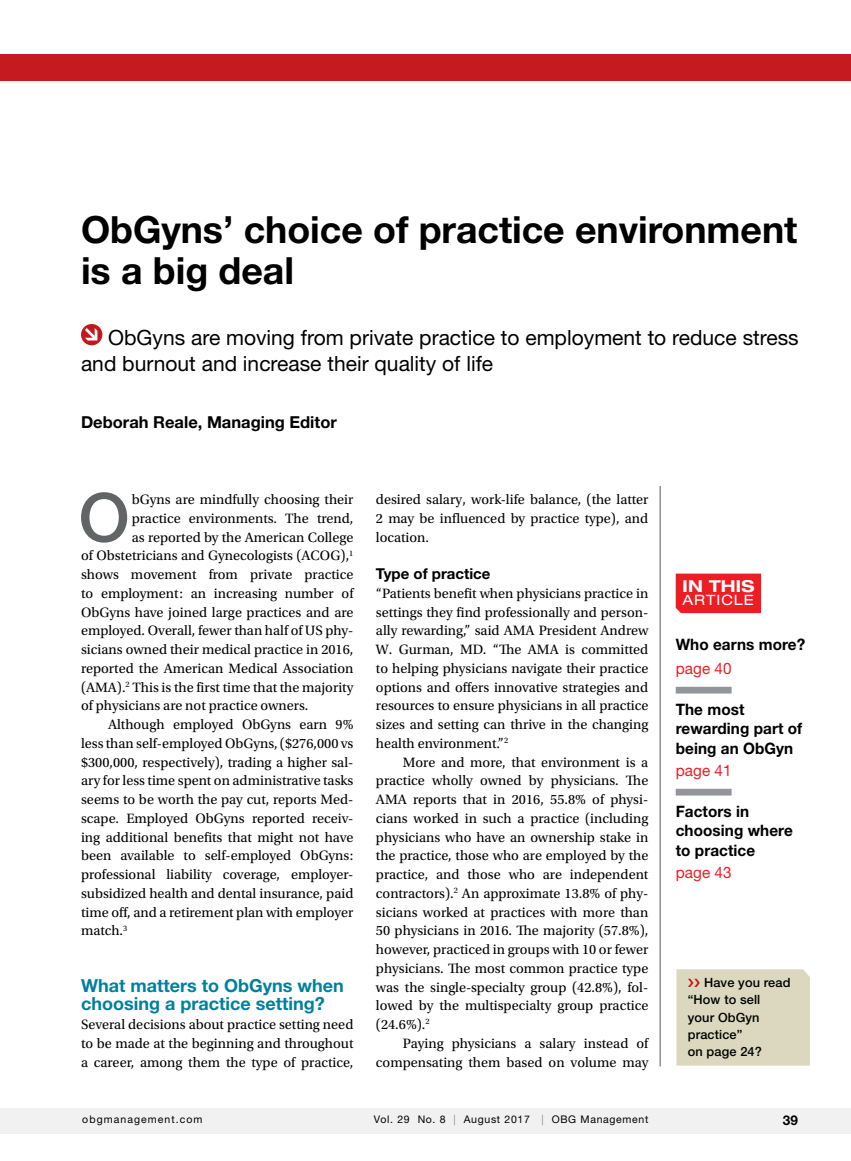
<style>
.page{position:relative;width:851px;height:1161px;background:#fff}
.page>*{position:absolute;margin:0;border:0;box-sizing:border-box;transform-origin:0 0}
.t1{font:500 67.5px "Helvetica Neue LT Std";color:#636466}
.t2{font:700 37.5px/40.5px "Helvetica Neue LT Std";color:#000}
.t3{font:21px/25.5px "Helvetica Neue LT Std";color:#000}
.t4{font:700 18px/18.8px "Helvetica Neue LT Std";color:#00809d}
.t5{font:700 16.5px "Helvetica Neue LT Std";color:#000}
.t6{font:700 expanded 16.5px "Helvetica Neue LT Std";letter-spacing:.015em;color:#fff}
.t7{font:700 15.75px/19.5px "Helvetica Neue LT Std";letter-spacing:.005em;color:#000}
.t8{font:15.75px "Helvetica Neue LT Std";letter-spacing:.005em;color:#ed1d24}
.t9{font:700 15px "Helvetica Neue LT Std";color:#000}
.t10{font:14.25px/18.8px "Utopia Std";color:#000;text-align:justify}
.t11{font:expanded 14.25px "Helvetica Neue LT Std";letter-spacing:.07em;color:#fff}
.t12{font:700 13.5px "Helvetica Neue LT Std";color:#000}
.t13{font:500 12.75px/17.2px "Helvetica Neue LT Std";letter-spacing:.01em;color:#000}
.t14{font:10.5px "Helvetica Neue LT Std";letter-spacing:.065em;color:#000}
.t15{font:10.5px "Helvetica Neue LT Std";letter-spacing:.1em;color:#000}
.s1{color:#939598}
</style>
<div class="page">
<hr style="left:659px;top:486px;width:1px;height:580px;background:#58595b">
<div style="left:0;top:1108px;width:850px;height:26px;background:#f1f1f2"></div>
<div style="left:0;top:54px;width:850px;height:27px;background:#c51a20"></div>
<svg style="left:81px;top:324px;width:21px;height:21px"></svg>
<div style="left:675px;top:574px;width:86px;height:39px;background:#ed1d24"></div>
<div style="left:675px;top:687px;width:56px;height:7px;background:#939598"></div>
<div style="left:675px;top:789px;width:56px;height:7px;background:#939598"></div>
<div style="left:676px;top:969px;width:133px;height:97px;background:#dbd8bf"></div>
<h2 class="t2" style="left:81px;top:209px;width:717px">ObGyns’ choice of practice environment is a big deal</h2>
<h3 class="t3" style="left:81px;top:325px;width:719px;text-indent:27px">ObGyns are moving from private practice to employment to reduce stress and burnout and increase their quality of life</h3>
<p class="t5" style="left:81px;top:412px;width:257px">Deborah Reale, Managing Editor</p>
<h1 class="t1" style="left:78px;top:477px;width:53px">O</h1>
<p class="t10" style="left:132px;top:490px;width:223px">bGyns are mindfully choosing their</p>
<p class="t10" style="left:132px;top:509px;width:223px">practice environments. The trend,</p>
<p class="t10" style="left:132px;top:528px;width:223px">as reported by the American College</p>
<p class="t10" style="left:81px;top:547px;width:274px">of Obstetricians and Gynecologists (ACOG),<sup>1</sup></p>
<p class="t10" style="left:81px;top:565px;width:274px">shows movement from private practice</p>
<p class="t10" style="left:81px;top:584px;width:274px">to employment: an increasing number of</p>
<p class="t10" style="left:81px;top:603px;width:274px">ObGyns have joined large practices and are</p>
<p class="t10" style="left:81px;top:622px;width:274px">employed. Overall, fewer than half of US phy-</p>
<p class="t10" style="left:81px;top:640px;width:274px">sicians owned their medical practice in 2016,</p>
<p class="t10" style="left:81px;top:659px;width:274px">reported the American Medical Association</p>
<p class="t10" style="left:81px;top:678px;width:274px">(AMA).<sup>2</sup> This is the first time that the majority</p>
<p class="t10" style="left:81px;top:697px;width:229px">of physicians are not practice owners.</p>
<p class="t10" style="left:108px;top:715px;width:247px">Although employed ObGyns earn 9%</p>
<p class="t10" style="left:81px;top:734px;width:274px">less than self-employed ObGyns, ($276,000 vs</p>
<p class="t10" style="left:81px;top:753px;width:274px">$300,000, respectively), trading a higher sal-</p>
<p class="t10" style="left:81px;top:772px;width:274px">ary for less time spent on administrative tasks</p>
<p class="t10" style="left:81px;top:790px;width:274px">seems to be worth the pay cut, reports Med-</p>
<p class="t10" style="left:81px;top:809px;width:274px">scape. Employed ObGyns reported receiv-</p>
<p class="t10" style="left:81px;top:828px;width:274px">ing additional benefits that might not have</p>
<p class="t10" style="left:81px;top:847px;width:274px">been available to self-employed ObGyns:</p>
<p class="t10" style="left:81px;top:865px;width:274px">professional liability coverage, employer-</p>
<p class="t10" style="left:81px;top:884px;width:274px">subsidized health and dental insurance, paid</p>
<p class="t10" style="left:81px;top:903px;width:274px">time off, and a retirement plan with employer</p>
<p class="t10" style="left:81px;top:922px;width:48px">match.<sup>3</sup></p>
<p class="t4" style="left:81px;top:975px;width:264px">What matters to ObGyns when choosing a practice setting?</p>
<p class="t10" style="left:81px;top:1015px;width:274px">Several decisions about practice setting need to be made at the beginning and throughout a career, among them the type of practice,</p>
<p class="t10" style="left:376px;top:490px;width:274px">desired salary, work-life balance, (the latter 2 may be influenced by practice type), and location.</p>
<p class="t9" style="left:376px;top:564px;width:116px">Type of practice</p>
<p class="t10" style="left:376px;top:584px;width:274px">“Patients benefit when physicians practice in settings they find professionally and person&shy;ally rewarding,” said AMA President Andrew W. Gurman, MD. “The AMA is committed to helping physicians navigate their practice options and offers innovative strategies and resources to ensure physicians in all practice sizes and setting can thrive in the changing health environment.”<sup>2</sup></p>
<p class="t10" style="left:376px;top:753px;width:274px;text-indent:27px">More and more, that environment is a practice wholly owned by physicians. The AMA reports that in 2016, 55.8% of physi&shy;cians worked in such a practice (including physicians who have an ownership stake in the practice, those who are employed by the practice, and those who are independent contractors).<sup>2</sup> An approximate 13.8% of phy&shy;sicians worked at practices with more than 50 physicians in 2016. The majority (57.8%), however, practiced in groups with 10 or fewer physicians. The most common practice type was the single-specialty group (42.8%), fol&shy;lowed by the multispecialty group practice (24.6%).<sup>2</sup></p>
<p class="t10" style="left:376px;top:1034px;width:274px;text-align:right">Paying physicians a salary instead of compensating them based on volume may</p>
<p class="t6" style="left:682px;top:575px;width:73px">IN THIS</p>
<p class="t11" style="left:682px;top:591px;width:73px">ARTICLE</p>
<p class="t7" style="left:675px;top:634px;width:131px">Who earns more?</p>
<p class="t8" style="left:675px;top:659px;width:57px">page 40</p>
<p class="t7" style="left:675px;top:699px;width:128px">The most rewarding part of being an ObGyn</p>
<p class="t8" style="left:675px;top:761px;width:57px">page 41</p>
<p class="t7" style="left:675px;top:801px;width:118px">Factors in choosing where to practice</p>
<p class="t8" style="left:675px;top:863px;width:57px">page 43</p>
<p class="t13" style="left:687px;top:974px;width:104px;text-indent:16px">Have you read “How to sell<br>your ObGyn practice”<br>on page 24?</p>
<p class="t15" style="left:82px;top:1114px;width:122px">obgmanagement.com</p>
<p class="t14" style="left:374px;top:1114px;width:276px">Vol. 29 No. 8 <span class="s1">|</span> August 2017 <span class="s1">|</span> OBG Management</p>
<p class="t12" style="left:782px;top:1112px;width:17px">39</p>
</div>
